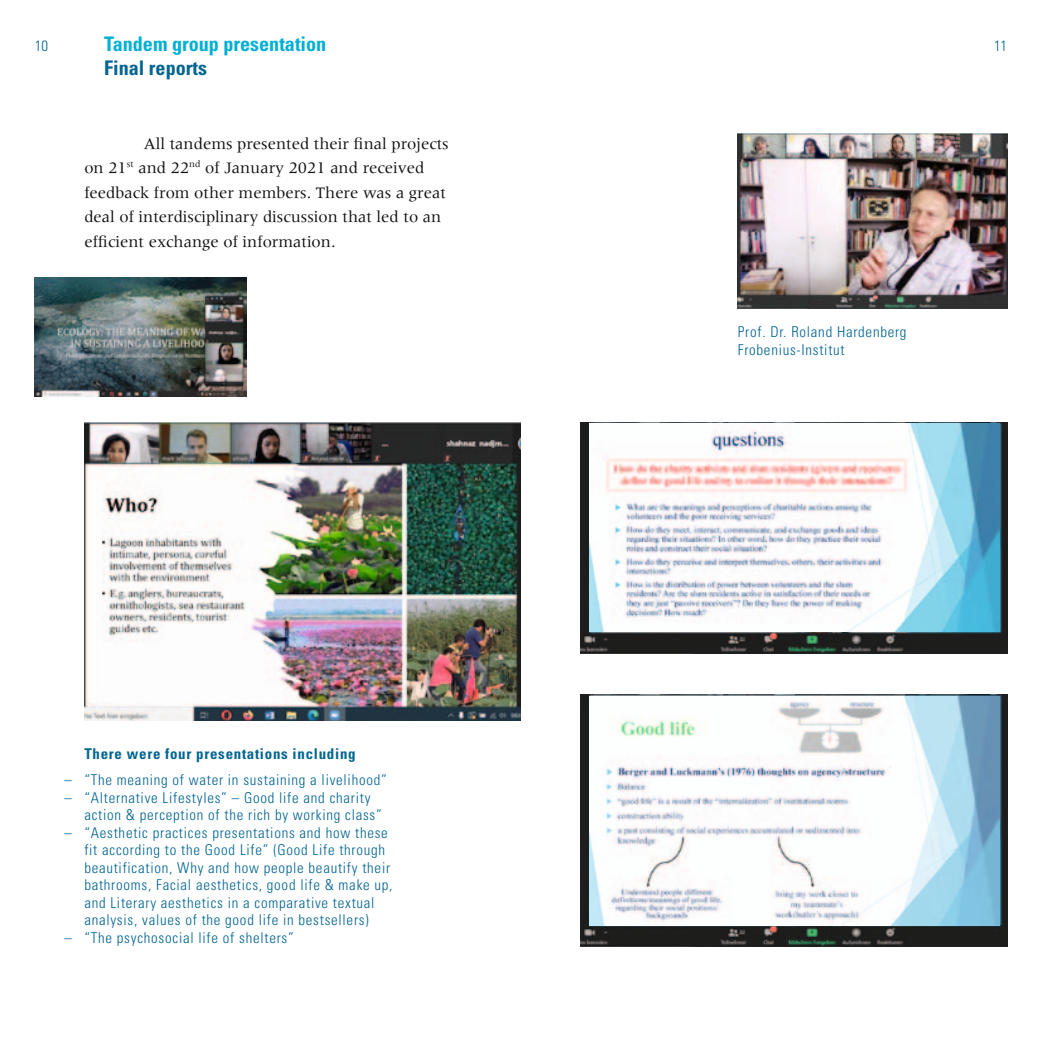
<style>
.page{position:relative;width:1042px;height:1042px;background:#fff}
.page>*{position:absolute;margin:0;border:0;box-sizing:border-box;transform-origin:0 0}
.t1{font:700 condensed 20.12px "Univers";color:#00b0d4}
.t2{font:700 condensed 20.12px "Univers";color:#006491}
.t3{font:16.62px/24.5px "Meridien";color:#11110f}
.t4{font:300 condensed 14.88px/17.5px "Univers";letter-spacing:.05em;color:#006491}
.t5{font:700 condensed 14.88px "Univers";letter-spacing:.05em;color:#006491}
</style>
<div class="page">
<img style="left:35px;top:278px;width:211px;height:119px">
<img style="left:84px;top:422px;width:437px;height:299px">
<img style="left:738px;top:134px;width:269px;height:174px">
<img style="left:580px;top:422px;width:427px;height:231px">
<img style="left:580px;top:733px;width:427px;height:213px">
<img style="left:580px;top:694px;width:427px;height:39px">
<img style="left:589px;top:423px;width:410px;height:209px">
<img style="left:589px;top:696px;width:410px;height:229px">
<p class="t4" style="left:35px;top:37px;width:15px">10</p>
<h1 class="t1" style="left:104px;top:31px;width:224px">Tandem group presentation</h1>
<p class="t4" style="left:994px;top:37px;width:15px">11</p>
<h1 class="t2" style="left:104px;top:55px;width:104px">Final reports</h1>
<p class="t3" style="left:84px;top:131px;width:366px;text-indent:60px">All tandems presented their final projects on 21<sup>st</sup> and 22<sup>nd</sup> of January 2021 and received feedback from other members. There was a great deal of interdisciplinary discussion that led to an efficient exchange of information.</p>
<p class="t5" style="left:84px;top:744px;width:273px">There were four presentations including</p>
<p class="t4" style="left:64px;top:771px;width:324px">– “The meaning of water in sustaining a livelihood”</p>
<p class="t4" style="left:84px;top:789px;width:299px;text-indent:-20px">– “Alternative Lifestyles” – Good life and charity action &amp; perception of the rich by working class”</p>
<p class="t4" style="left:84px;top:824px;width:310px;text-indent:-20px">– “Aesthetic practices presentations and how these fit according to the Good Life” (Good Life through beautification, Why and how people beautify their bathrooms, Facial aesthetics, good life &amp; make up, and Literary aesthetics in a comparative textual analysis, values of the good life in bestsellers)</p>
<p class="t4" style="left:64px;top:928px;width:231px">– “The psychosocial life of shelters”</p>
<p class="t4" style="left:738px;top:323px;width:170px">Prof. Dr. Roland Hardenberg<br>Frobenius-Institut</p>
</div>
